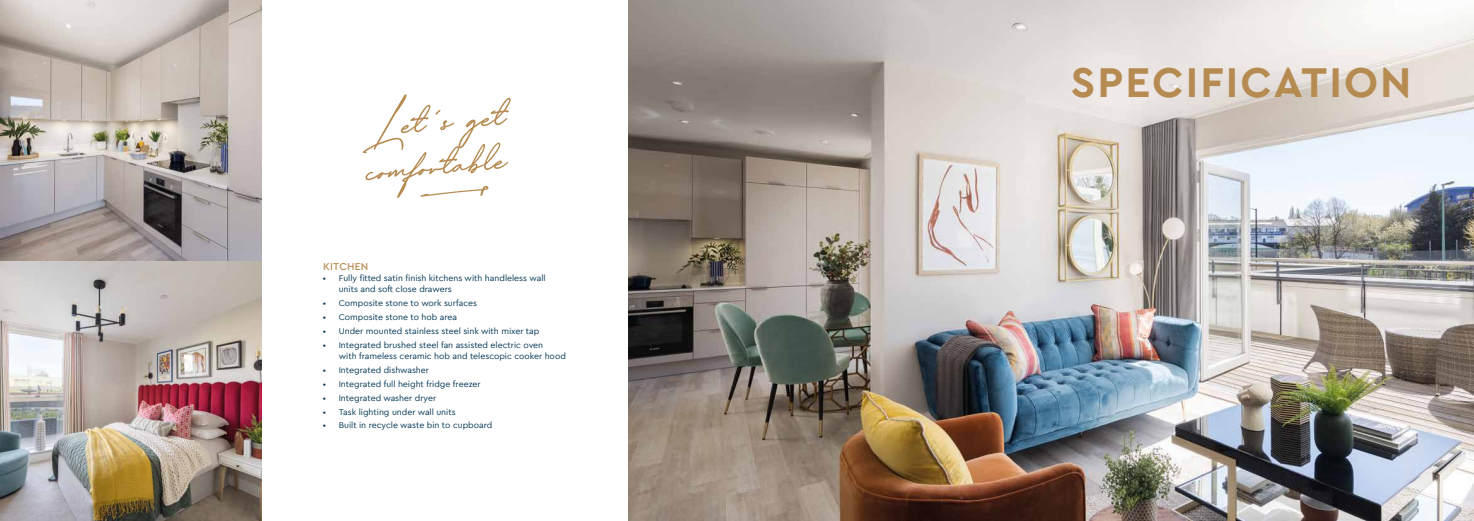
<style>
.page{position:relative;width:1474px;height:521px;background:#fff}
.page>*{position:absolute;margin:0;border:0;box-sizing:border-box;transform-origin:0 0}
.t1{font:67.38px "Holimount";color:#b68b52}
.t2{font:700 43.75px "Cera PRO";letter-spacing:.05em;color:#b68b52}
.t3{font:500 10.5px "Cera PRO";letter-spacing:.02em;color:#b68b52}
.t4{font:8.75px/11.4px "Cera PRO";color:#003453}
</style>
<div class="page">
<img style="left:0;top:0;width:261px;height:521px">
<img style="left:628px;top:0;width:845px;height:521px">
<h1 class="t1" style="left:357px;top:85px;width:148px;rotate:-5deg">Let’s get</h1>
<h1 class="t1" style="left:363px;top:128px;width:142px;rotate:-5deg">comfortable</h1>
<p class="t3" style="left:323px;top:259px;width:47px">KITCHEN</p>
<p class="t4" style="left:339px;top:272px;width:208px;text-indent:-16px">• Fully fitted satin finish kitchens with handleless wall units and soft close drawers</p>
<p class="t4" style="left:323px;top:297px;width:155px">• Composite stone to work surfaces</p>
<p class="t4" style="left:323px;top:311px;width:136px">• Composite stone to hob area</p>
<p class="t4" style="left:323px;top:325px;width:218px">• Under mounted stainless steel sink with mixer tap</p>
<p class="t4" style="left:339px;top:339px;width:229px;text-indent:-16px">• Integrated brushed steel fan assisted electric oven<br>with frameless ceramic hob and telescopic cooker hood</p>
<p class="t4" style="left:323px;top:364px;width:108px">• Integrated dishwasher</p>
<p class="t4" style="left:323px;top:378px;width:159px">• Integrated full height fridge freezer</p>
<p class="t4" style="left:323px;top:392px;width:115px">• Integrated washer dryer</p>
<p class="t4" style="left:323px;top:405px;width:134px">• Task lighting under wall units</p>
<p class="t4" style="left:323px;top:419px;width:171px">• Built in recycle waste bin to cupboard</p>
<h2 class="t2" style="left:1070px;top:53px;width:342px">SPECIFICATION</h2>
</div>
